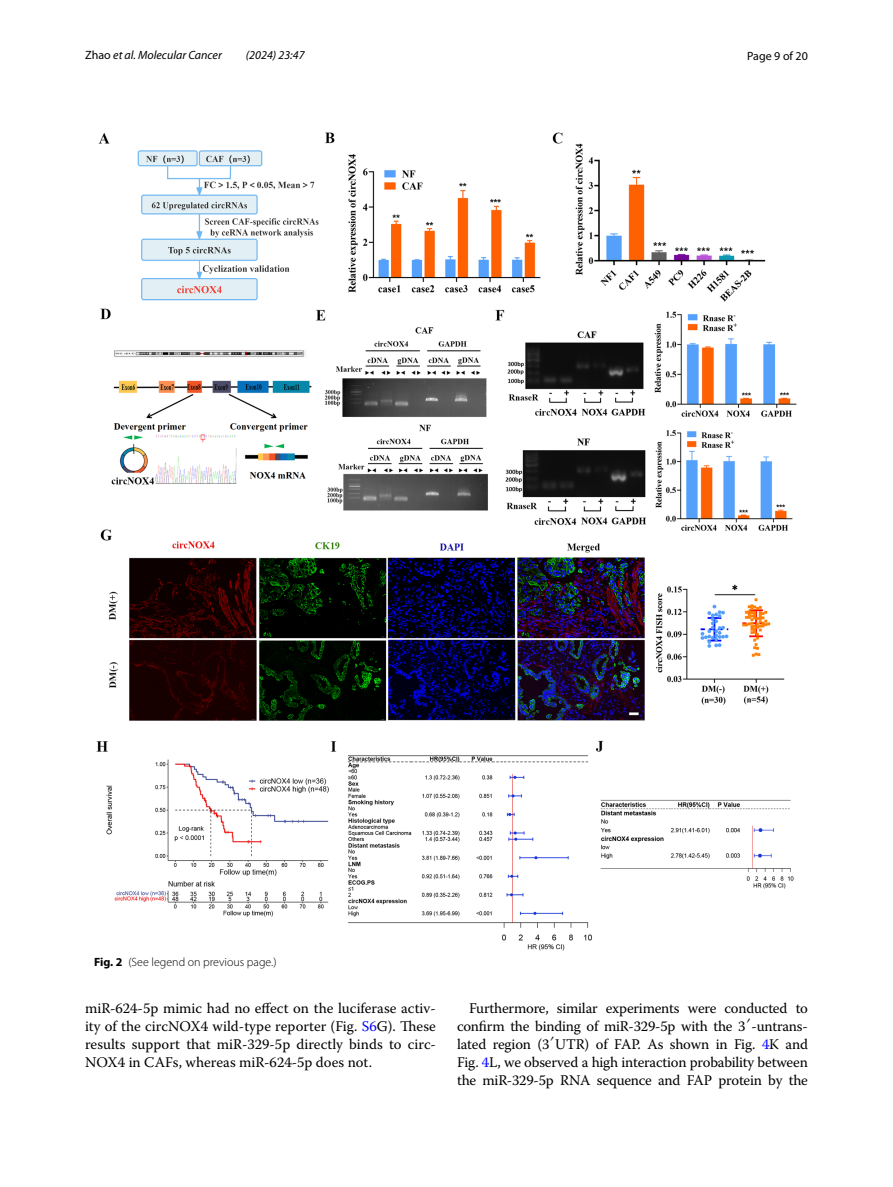
<style>
.page{position:relative;width:893px;height:1187px;background:#fff}
.page>*{position:absolute;margin:0;border:0;box-sizing:border-box;transform-origin:0 0}
.t1{font:14.7px/18px "Warnock Pro";letter-spacing:-.005em;color:#000;text-align:justify}
.t2{font:italic 12px "Myriad Pro";color:#000}
.t3{font:300 12px "Myriad Pro";color:#000}
.t4{font:12px "Myriad Pro";color:#000}
.s1{font-style:normal}
.s2{font-weight:700}
.s3{color:#00f}
.s4{font-family:"Code 2000"}
</style>
<div class="page">
<img style="left:96px;top:133px;width:701px;height:817px">
<p class="t2" style="left:85px;top:48px;width:138px"><span class="s1">Zhao</span> et al. Molecular Cancer</p>
<p class="t2" style="left:246px;top:48px;width:60px">(2024) 23:47</p>
<p class="t4" style="left:747px;top:48px;width:62px">Page 9 of 20</p>
<p class="t3" style="left:94px;top:955px;width:184px"><span class="s2">Fig. 2</span> (See legend on previous page.)</p>
<p class="t1" style="left:85px;top:999px;width:352px">miR-624-5p mimic had no effect on the luciferase activ&shy;ity of the circNOX4 wild-type reporter (Fig. <span class="s3">S6</span>G). These results support that miR-329-5p directly binds to circ-NOX4 in CAFs, whereas miR-624-5p does not.</p>
<p class="t1" style="left:457px;top:999px;width:352px;text-indent:12px">Furthermore, similar experiments were conducted to confirm the binding of miR-329-5p with the 3<span class="s4">′</span>-untrans&shy;lated region (3<span class="s4">′</span>UTR) of FAP. As shown in Fig. <span class="s3">4</span>K and Fig. <span class="s3">4</span>L, we observed a high interaction probability between the miR-329-5p RNA sequence and FAP protein by the</p>
</div>
